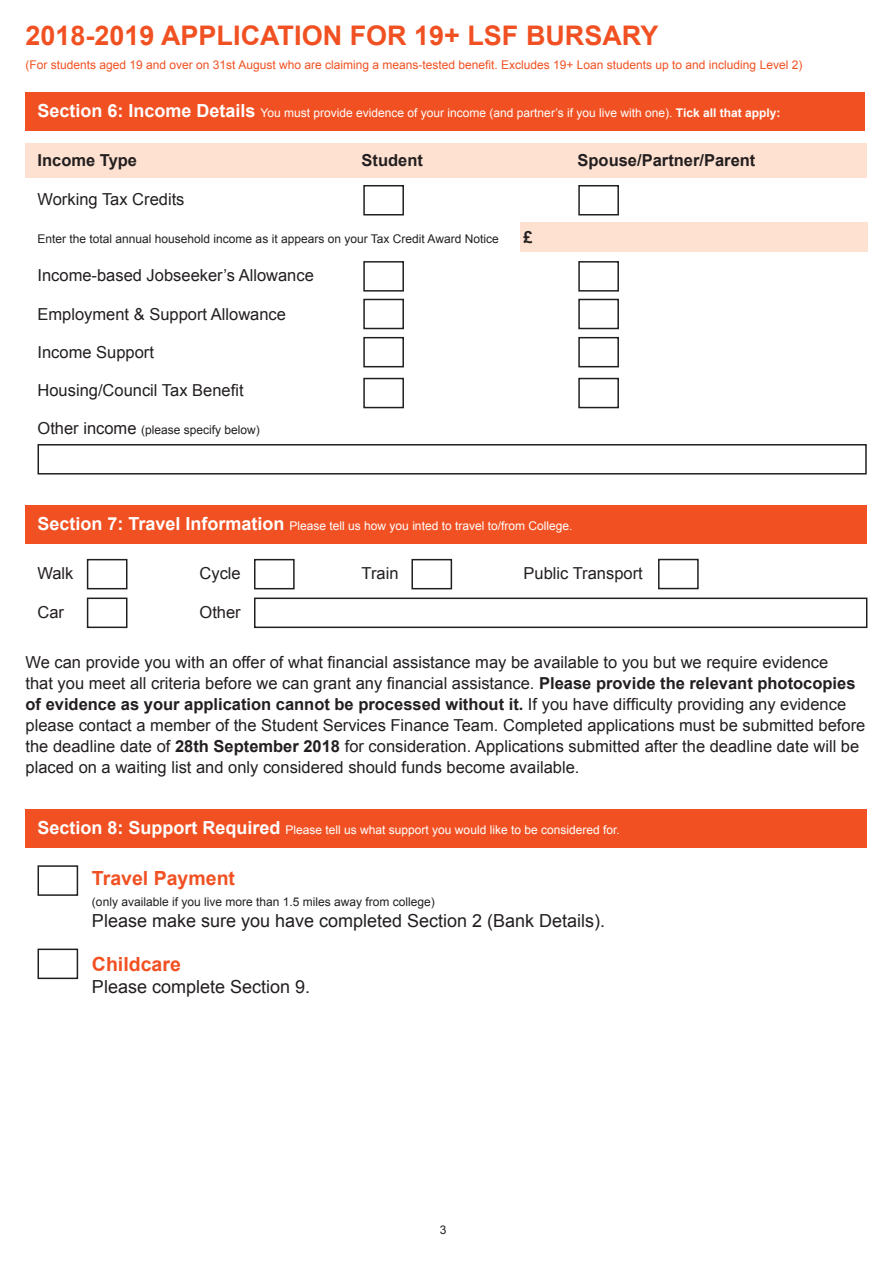
<style>
.page{position:relative;width:893px;height:1263px;background:#fff}
.page>*{position:absolute;margin:0;border:0;box-sizing:border-box;transform-origin:0 0}
.t1{font:700 27px "Arial";color:#f15122}
.t2{font:700 19.5px "Arial";color:#f15122}
.t3{font:18px "Arial";color:#231f20}
.t4{font:16.5px/21px "Arial";color:#231f20}
.t5{font:700 16.5px "Arial";color:#231f20}
.t6{font:12px "Arial";color:#fff}
.t7{font:12px "Arial";color:#231f20}
.t8{font:12px "Arial";color:#f15122}
.s1{font-weight:700;font-size:18px}
.s2{font-weight:700}
.s3{font-size:16.5px}
</style>
<div class="page">
<div style="left:519px;top:223px;width:348px;height:29px;background:#fee1d0"></div>
<div style="left:26px;top:144px;width:841px;height:34px;background:#fee1d0"></div>
<div style="left:26px;top:92px;width:839px;height:39px;background:#f15122"></div>
<div style="left:363px;top:185px;width:41px;height:30px;border:2px solid #231f20"></div>
<div style="left:578px;top:185px;width:41px;height:30px;border:2px solid #231f20"></div>
<div style="left:363px;top:261px;width:41px;height:31px;border:2px solid #231f20"></div>
<div style="left:578px;top:261px;width:41px;height:31px;border:2px solid #231f20"></div>
<div style="left:363px;top:299px;width:41px;height:30px;border:2px solid #231f20"></div>
<div style="left:578px;top:299px;width:41px;height:30px;border:2px solid #231f20"></div>
<div style="left:363px;top:337px;width:41px;height:30px;border:2px solid #231f20"></div>
<div style="left:578px;top:337px;width:41px;height:30px;border:2px solid #231f20"></div>
<div style="left:363px;top:378px;width:41px;height:30px;border:2px solid #231f20"></div>
<div style="left:578px;top:378px;width:41px;height:30px;border:2px solid #231f20"></div>
<div style="left:38px;top:444px;width:829px;height:30px;border:2px solid #231f20"></div>
<div style="left:26px;top:505px;width:841px;height:39px;background:#f15122"></div>
<div style="left:87px;top:597px;width:40px;height:31px;border:2px solid #231f20"></div>
<div style="left:87px;top:559px;width:40px;height:30px;border:2px solid #231f20"></div>
<div style="left:254px;top:597px;width:613px;height:31px;border:2px solid #231f20"></div>
<div style="left:254px;top:559px;width:41px;height:30px;border:2px solid #231f20"></div>
<div style="left:411px;top:559px;width:41px;height:30px;border:2px solid #231f20"></div>
<div style="left:658px;top:559px;width:41px;height:30px;border:2px solid #231f20"></div>
<div style="left:26px;top:809px;width:841px;height:38px;background:#f15122"></div>
<div style="left:38px;top:865px;width:40px;height:31px;border:2px solid #231f20"></div>
<div style="left:38px;top:948px;width:40px;height:31px;border:2px solid #231f20"></div>
<p class="t1" style="left:26px;top:18px;width:634px">2018-2019 APPLICATION FOR 19+ LSF BURSARY</p>
<p class="t8" style="left:26px;top:57px;width:778px">(For students aged 19 and over on 31st August who are claiming a means-tested benefit. Excludes 19+ Loan students up to and including Level 2)</p>
<p class="t6" style="left:38px;top:105px;width:744px"><span class="s1">Section 6: Income Details</span> You must provide evidence of your income (and partner’s if you live with one). <span class="s2">Tick all that apply:</span></p>
<p class="t5" style="left:38px;top:150px;width:101px">Income Type</p>
<p class="t5" style="left:362px;top:150px;width:63px">Student</p>
<p class="t5" style="left:578px;top:150px;width:179px">Spouse/Partner/Parent</p>
<p class="t4" style="left:38px;top:189px;width:149px">Working Tax Credits</p>
<p class="t7" style="left:38px;top:231px;width:463px">Enter the total annual household income as it appears on your Tax Credit Award Notice</p>
<p class="t5" style="left:524px;top:226px;width:11px">£</p>
<p class="t4" style="left:38px;top:265px;width:278px">Income-based Jobseeker’s Allowance</p>
<p class="t4" style="left:38px;top:303px;width:250px">Employment &amp; Support Allowance</p>
<p class="t4" style="left:38px;top:342px;width:118px">Income Support</p>
<p class="t4" style="left:38px;top:380px;width:208px">Housing/Council Tax Benefit</p>
<p class="t7" style="left:38px;top:422px;width:224px"><span class="s3">Other income</span> (please specify below)</p>
<p class="t6" style="left:38px;top:518px;width:536px"><span class="s1">Section 7: Travel Information</span> Please tell us how you inted to travel to/from College.</p>
<p class="t4" style="left:38px;top:563px;width:38px">Walk</p>
<p class="t4" style="left:200px;top:563px;width:43px">Cycle</p>
<p class="t4" style="left:362px;top:563px;width:38px">Train</p>
<p class="t4" style="left:524px;top:563px;width:121px">Public Transport</p>
<p class="t4" style="left:38px;top:601px;width:28px">Car</p>
<p class="t4" style="left:200px;top:601px;width:43px">Other</p>
<p class="t4" style="left:26px;top:652px;width:841px">We can provide you with an offer of what financial assistance may be available to you but we require evidence<br>that you meet all criteria before we can grant any financial assistance. <span class="s2">Please provide the relevant photocopies of evidence as your application cannot be processed without it.</span> If you have difficulty providing any evidence please contact a member of the Student Services Finance Team. Completed applications must be submitted before the deadline date of <span class="s2">28th September 2018</span> for consideration. Applications submitted after the deadline date will be placed on a waiting list and only considered should funds become available.</p>
<p class="t6" style="left:38px;top:822px;width:584px"><span class="s1">Section 8: Support Required</span> Please tell us what support you would like to be considered for.</p>
<p class="t2" style="left:92px;top:865px;width:145px">Travel Payment</p>
<p class="t7" style="left:92px;top:894px;width:344px">(only available if you live more than 1.5 miles away from college)</p>
<p class="t3" style="left:92px;top:909px;width:515px">Please make sure you have completed Section 2 (Bank Details).</p>
<p class="t2" style="left:92px;top:952px;width:90px">Childcare</p>
<p class="t3" style="left:92px;top:975px;width:220px">Please complete Section 9.</p>
<p class="t7" style="left:440px;top:1222px;width:8px">3</p>
</div>
